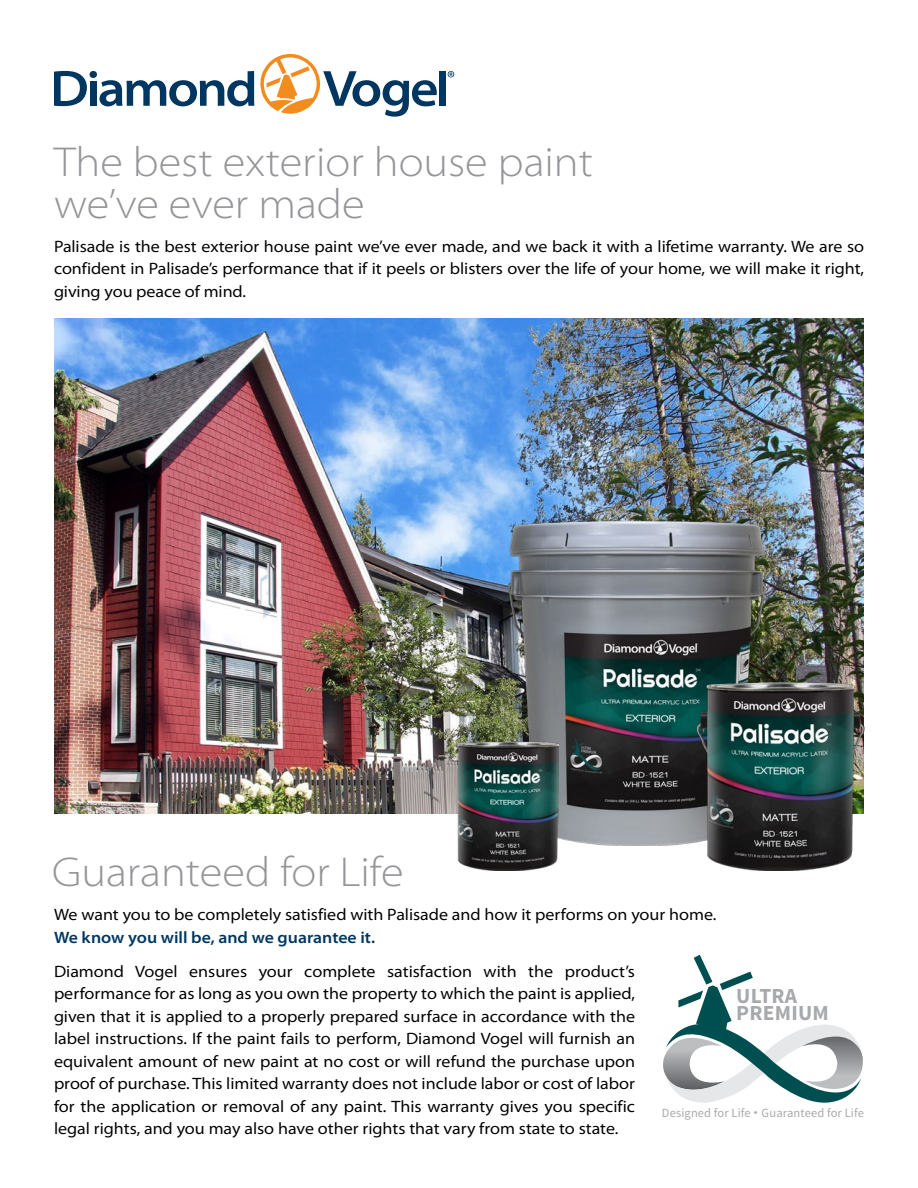
<style>
.page{position:relative;width:918px;height:1188px;background:#fff}
.page>*{position:absolute;margin:0;border:0;box-sizing:border-box;transform-origin:0 0}
.t1{font:300 semi-expanded 42px/42px "Myriad Pro";color:#939598}
.t2{font:700 21.45px/17.4px "Source Sans Pro";letter-spacing:.01em;color:#a7a9ac}
.t3{font:semi-expanded 16.5px/22.5px "Myriad Pro";color:#000;text-align:justify}
.t4{font:600 semi-expanded 16.5px "Myriad Pro";color:#003660}
.t5{font:12.45px "Source Sans Pro";letter-spacing:.01em;color:#a7a9ac}
.s1{font-family:"Helvetica Neue"}
</style>
<div class="page">
<img style="left:54px;top:319px;width:810px;height:495px">
<img style="left:508px;top:522px;width:257px;height:323px">
<img style="left:697px;top:683px;width:167px;height:188px">
<img style="left:457px;top:741px;width:102px;height:130px">
<svg style="left:54px;top:71px;width:33px;height:35px"></svg>
<div style="left:90px;top:81px;width:7px;height:25px;background:#003660"></div>
<div style="left:90px;top:71px;width:7px;height:7px;background:#003660;border-radius:50%"></div>
<svg style="left:99px;top:54px;width:338px;height:63px"></svg>
<div style="left:440px;top:71px;width:6px;height:35px;background:#003660"></div>
<svg style="left:448px;top:71px;width:6px;height:6px"></svg>
<svg style="left:663px;top:955px;width:200px;height:148px"></svg>
<h1 class="t1" style="left:54px;top:140px;width:540px">The best exterior house paint we’ve ever made</h1>
<p class="t3" style="left:54px;top:235px;width:812px">Palisade is the best exterior house paint we’ve ever made, and we back it with a lifetime warranty. We are so confident in Palisade’s performance that if it peels or blisters over the life of your home, we will make it right, giving you peace of mind.</p>
<h1 class="t1" style="left:52px;top:850px;width:353px">Guaranteed for Life</h1>
<p class="t3" style="left:54px;top:903px;width:664px">We want you to be completely satisfied with Palisade and how it performs on your home.</p>
<p class="t4" style="left:54px;top:926px;width:323px">We know you will be, and we guarantee it.</p>
<p class="t3" style="left:54px;top:959px;width:583px">Diamond Vogel ensures your complete satisfaction with the product’s performance for as long as you own the property to which the paint is applied, given that it is applied to a properly prepared surface in accordance with the label instructions. If the paint fails to perform, Diamond Vogel will furnish an equivalent amount of new paint at no cost or will refund the purchase upon proof of purchase. This limited warranty does not include labor or cost of labor for the application or removal of any paint. This warranty gives you specific legal rights, and you may also have other rights that vary from state to state.</p>
<h2 class="t2" style="left:736px;top:988px;width:94px">ULTRA<br>PREMIUM</h2>
<p class="t5" style="left:662px;top:1105px;width:203px">Designed for Life <span class="s1">•</span> Guaranteed for Life</p>
</div>
